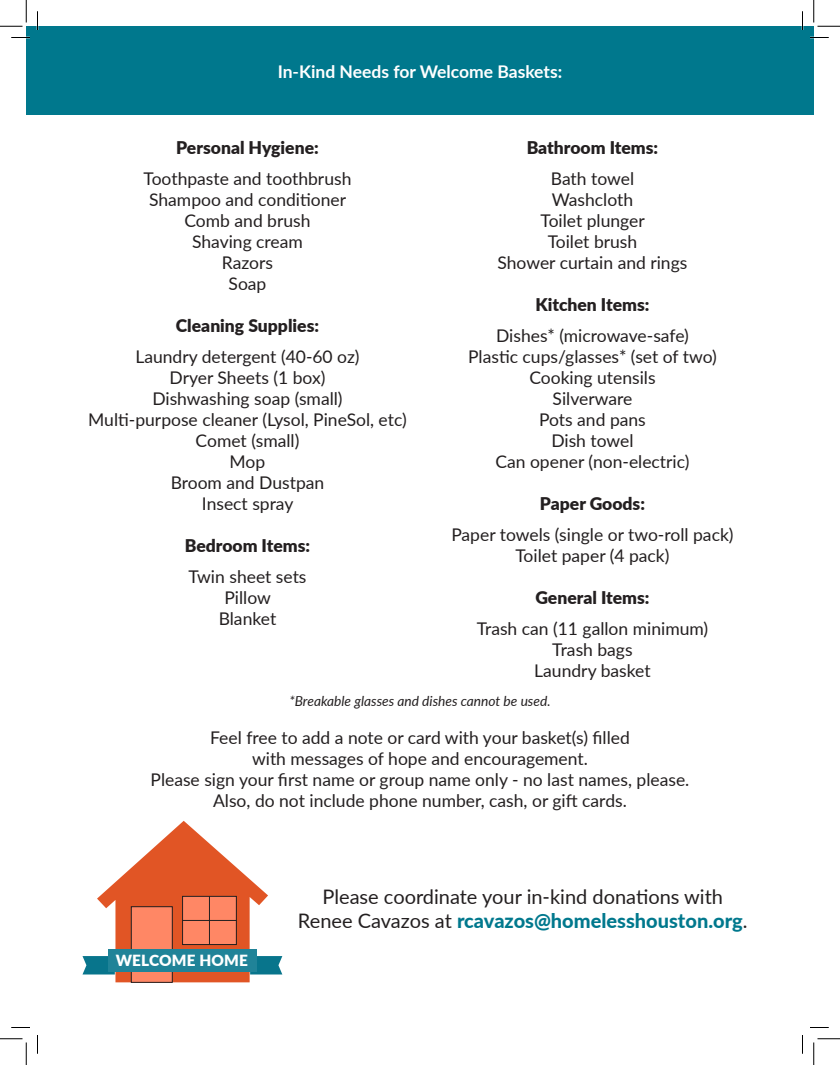
<style>
.page{position:relative;width:840px;height:1065px;background:#fff}
.page>*{position:absolute;margin:0;border:0;box-sizing:border-box;transform-origin:0 0}
.t1{font:800 20px "Lato";color:#00788d}
.t2{font:20px "Lato";color:#231f20}
.t3{font:17.5px "Lato";color:#231f20}
.t4{font:900 17.5px "Lato";color:#231f20}
.t5{font:700 17.5px "Lato";color:#fff}
.t6{font:900 15.38px "Lato";letter-spacing:.01em;color:#fff}
.t7{font:italic 13.75px "Lato";color:#231f20}
.s1{font-weight:400;color:#231f20}
</style>
<div class="page">
<div style="left:26px;top:26px;width:788px;height:89px;background:#00788d"></div>
<svg style="left:82px;top:821px;width:200px;height:161px"></svg>
<div style="left:108px;top:949px;width:148px;height:22px;background:#208398"></div>
<hr style="left:182px;top:920px;width:55px;height:1px;background:#231f20">
<hr style="left:209px;top:896px;width:1px;height:49px;background:#231f20">
<svg style="left:11px;top:37px;width:19px;height:1px"></svg>
<svg style="left:810px;top:37px;width:19px;height:1px"></svg>
<svg style="left:11px;top:1027px;width:19px;height:1px"></svg>
<svg style="left:810px;top:1027px;width:19px;height:1px"></svg>
<svg style="left:37px;top:11px;width:1px;height:19px"></svg>
<svg style="left:37px;top:1035px;width:1px;height:19px"></svg>
<svg style="left:802px;top:11px;width:1px;height:19px"></svg>
<svg style="left:802px;top:1035px;width:1px;height:19px"></svg>
<svg style="left:0;top:0;width:27px;height:27px"></svg>
<svg style="left:0;top:1039px;width:27px;height:26px"></svg>
<svg style="left:814px;top:0;width:26px;height:27px"></svg>
<svg style="left:814px;top:1039px;width:26px;height:26px"></svg>
<p class="t5" style="left:278px;top:58px;width:286px">In-Kind Needs for Welcome Baskets:</p>
<p class="t4" style="left:176px;top:134px;width:144px">Personal Hygiene:</p>
<p class="t3" style="left:144px;top:166px;width:209px">Toothpaste and toothbrush</p>
<p class="t3" style="left:149px;top:187px;width:199px">Shampoo and conditioner</p>
<p class="t3" style="left:184px;top:208px;width:128px">Comb and brush</p>
<p class="t3" style="left:192px;top:229px;width:112px">Shaving cream</p>
<p class="t3" style="left:222px;top:250px;width:53px">Razors</p>
<p class="t3" style="left:229px;top:271px;width:39px">Soap</p>
<p class="t4" style="left:176px;top:312px;width:145px">Cleaning Supplies:</p>
<p class="t3" style="left:135px;top:344px;width:226px">Laundry detergent (40-60 oz)</p>
<p class="t3" style="left:170px;top:365px;width:157px">Dryer Sheets (1 box)</p>
<p class="t3" style="left:152px;top:386px;width:192px">Dishwashing soap (small)</p>
<p class="t3" style="left:88px;top:407px;width:320px">Multi-purpose cleaner (Lysol, PineSol, etc)</p>
<p class="t3" style="left:196px;top:428px;width:105px">Comet (small)</p>
<p class="t3" style="left:230px;top:449px;width:37px">Mop</p>
<p class="t3" style="left:171px;top:470px;width:155px">Broom and Dustpan</p>
<p class="t3" style="left:202px;top:491px;width:93px">Insect spray</p>
<p class="t4" style="left:185px;top:532px;width:127px">Bedroom Items:</p>
<p class="t3" style="left:188px;top:564px;width:120px">Twin sheet sets</p>
<p class="t3" style="left:224px;top:585px;width:48px">Pillow</p>
<p class="t3" style="left:219px;top:606px;width:59px">Blanket</p>
<p class="t4" style="left:527px;top:134px;width:133px">Bathroom Items:</p>
<p class="t3" style="left:551px;top:166px;width:85px">Bath towel</p>
<p class="t3" style="left:552px;top:187px;width:83px">Washcloth</p>
<p class="t3" style="left:540px;top:208px;width:106px">Toilet plunger</p>
<p class="t3" style="left:548px;top:229px;width:91px">Toilet brush</p>
<p class="t3" style="left:498px;top:250px;width:191px">Shower curtain and rings</p>
<p class="t4" style="left:535px;top:291px;width:116px">Kitchen Items:</p>
<p class="t3" style="left:496px;top:323px;width:194px">Dishes* (microwave-safe)</p>
<p class="t3" style="left:468px;top:344px;width:250px">Plastic cups/glasses* (set of two)</p>
<p class="t3" style="left:529px;top:365px;width:128px">Cooking utensils</p>
<p class="t3" style="left:553px;top:386px;width:81px">Silverware</p>
<p class="t3" style="left:539px;top:407px;width:108px">Pots and pans</p>
<p class="t3" style="left:551px;top:428px;width:84px">Dish towel</p>
<p class="t3" style="left:495px;top:449px;width:196px">Can opener (non-electric)</p>
<p class="t4" style="left:540px;top:490px;width:107px">Paper Goods:</p>
<p class="t3" style="left:451px;top:522px;width:284px">Paper towels (single or two-roll pack)</p>
<p class="t3" style="left:515px;top:543px;width:156px">Toilet paper (4 pack)</p>
<p class="t4" style="left:535px;top:584px;width:116px">General Items:</p>
<p class="t3" style="left:477px;top:616px;width:233px">Trash can (11 gallon minimum)</p>
<p class="t3" style="left:552px;top:637px;width:82px">Trash bags</p>
<p class="t3" style="left:534px;top:658px;width:118px">Laundry basket</p>
<p class="t7" style="left:289px;top:691px;width:263px">*Breakable glasses and dishes cannot be used.</p>
<p class="t3" style="left:210px;top:726px;width:421px">Feel free to add a note or card with your basket(s) filled</p>
<p class="t3" style="left:252px;top:747px;width:337px">with messages of hope and encouragement.</p>
<p class="t3" style="left:151px;top:768px;width:540px">Please sign your first name or group name only - no last names, please.</p>
<p class="t3" style="left:213px;top:789px;width:415px">Also, do not include phone number, cash, or gift cards.</p>
<p class="t6" style="left:116px;top:949px;width:134px">WELCOME HOME</p>
<p class="t2" style="left:322px;top:883px;width:402px">Please coordinate your in-kind donations with</p>
<p class="t1" style="left:298px;top:906px;width:451px"><span class="s1">Renee Cavazos at</span> rcavazos@homelesshouston.org<span class="s1">.</span></p>
</div>
